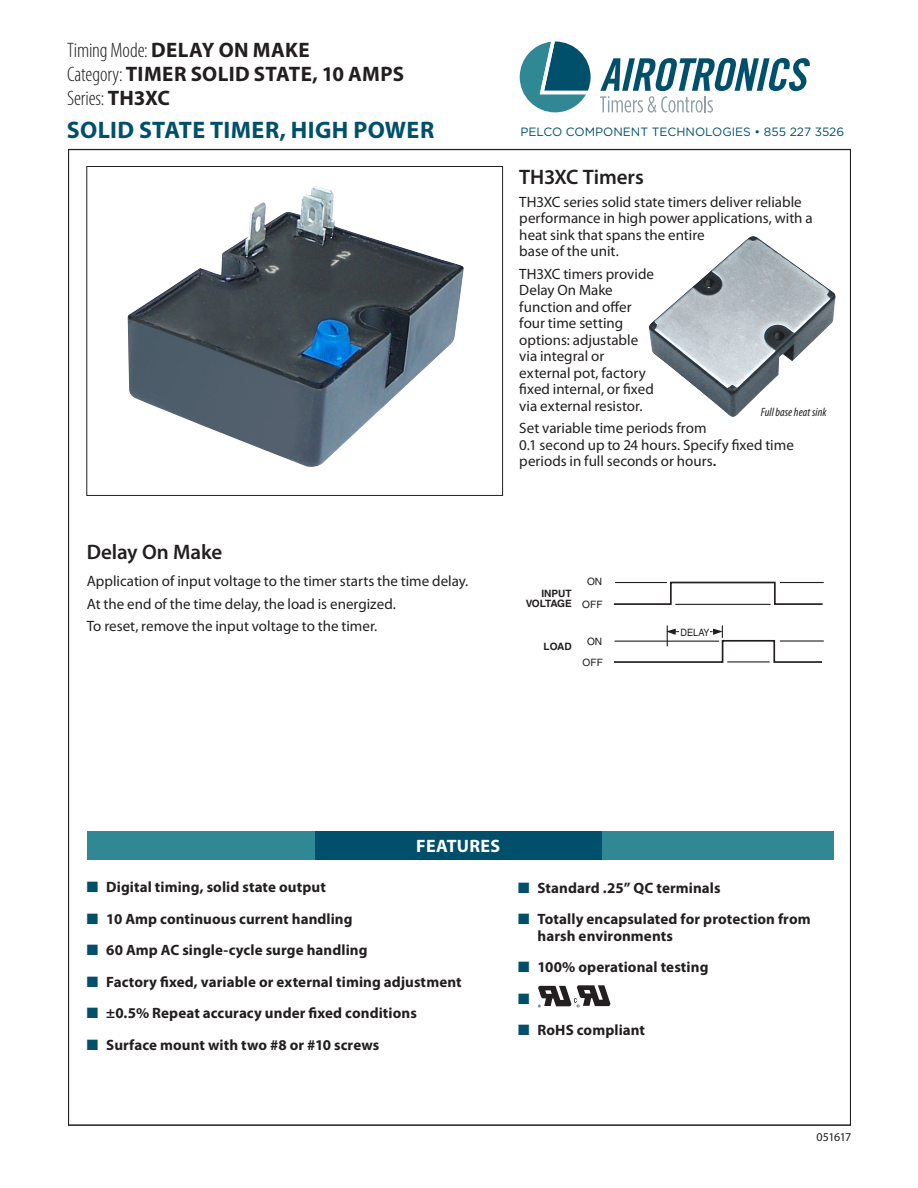
<style>
.page{position:relative;width:918px;height:1188px;background:#fff}
.page>*{position:absolute;margin:0;border:0;box-sizing:border-box;transform-origin:0 0}
.t1{font:700 24px "Myriad Pro";letter-spacing:.015em;color:#00506b}
.t2{font:300 condensed 21px "Myriad Pro";letter-spacing:-.005em;color:#231f20}
.t3{font:700 21px "Myriad Pro";letter-spacing:.015em;color:#231f20}
._2_LeftPar_10_11{font:600 21px "Myriad Pro";letter-spacing:-.005em;color:#231f20}
._5Bold10_11{font:700 18px "Myriad Pro";color:#fff}
._5Bold10_11-2{font:700 18px "Myriad Pro";letter-spacing:.02em;color:#fff}
._4Para10_13{font:15px/16.5px "Myriad Pro";color:#231f20}
.Features10__Bold{font:700 15px/16.5px "Myriad Pro";letter-spacing:.005em;color:#231f20}
.Features10__Bold-2{font:15px "Zapf Dingbats ITC";color:#00506b}
.FromInfoDoc{font:12px "Gotham";color:#00506b}
._5Bold10_11-3{font:italic condensed 12px "Myriad Pro";letter-spacing:.01em;color:#231f20}
._5Bold10_11-4{font:12px "Myriad Pro";letter-spacing:-.04em;color:#231f20}
.t4{font:700 10.2px/10.1px "Helvetica";color:#231f20;text-align:right}
.t5{font:10.2px/21.1px "Helvetica";color:#231f20;text-align:center}
.t6{font:10.2px "Helvetica";color:#231f20;scale:.9 1}
.s1{font-weight:700;font-stretch:normal}
.s2{font-weight:300;font-stretch:condensed}
.s3{font-weight:600}
.s4{color:#00506b}
</style>
<div class="page">
<div style="left:87px;top:831px;width:747px;height:29px;background:#318895"></div>
<div style="left:315px;top:831px;width:287px;height:29px;background:#00506b"></div>
<img style="left:574px;top:985px;width:36px;height:23px">
<img style="left:537px;top:985px;width:34px;height:22px">
<div style="left:86px;top:166px;width:417px;height:330px;border:1px solid #231f20"></div>
<img style="left:649px;top:236px;width:187px;height:181px">
<svg style="left:520px;top:42px;width:71px;height:70px"></svg>
<svg style="left:600px;top:58px;width:210px;height:55px"></svg>
<svg style="left:614px;top:625px;width:210px;height:38px"></svg>
<svg style="left:613px;top:581px;width:211px;height:24px"></svg>
<hr style="left:675px;top:604px;width:96px;height:1px;background:#231f20">
<hr style="left:615px;top:582px;width:52px;height:1px;background:#231f20">
<img style="left:128px;top:186px;width:336px;height:281px">
<p class="t2" style="left:67px;top:39px;width:244px">Timing Mode: <span class="s1">DELAY ON MAKE</span></p>
<p class="t3" style="left:67px;top:62px;width:339px"><span class="s2">Category:</span> TIMER SOLID STATE, 10 AMPS</p>
<p class="t2" style="left:67px;top:87px;width:105px">Series: <span class="s1">TH3XC</span></p>
<p class="t1" style="left:67px;top:117px;width:369px">SOLID STATE TIMER, HIGH POWER</p>
<p class="_2_LeftPar_10_11" style="left:87px;top:540px;width:137px">Delay On Make</p>
<p class="_4Para10_13" style="left:87px;top:573px;width:383px">Application of input voltage to the timer starts the time delay.</p>
<p class="_4Para10_13" style="left:87px;top:596px;width:311px">At the end of the time delay, the load is energized.</p>
<p class="_4Para10_13" style="left:87px;top:618px;width:292px">To reset, remove the input voltage to the timer.</p>
<p class="FromInfoDoc" style="left:521px;top:124px;width:325px">PELCO COMPONENT TECHNOLOGIES • 855 227 3526</p>
<p class="_2_LeftPar_10_11" style="left:519px;top:166px;width:126px">TH3XC Timers</p>
<p class="_4Para10_13" style="left:519px;top:194px;width:295px">TH3XC series solid state timers deliver reliable performance in high power applications, with a heat sink that spans the entire<br>base of the unit.</p>
<p class="_4Para10_13" style="left:519px;top:266px;width:136px">TH3XC timers provide<br>Delay On Make function and offer four time setting options: adjustable via integral or external pot, factory fixed internal, or fixed via external resistor.</p>
<p class="_4Para10_13" style="left:519px;top:420px;width:276px">Set variable time periods from<br>0.1 second up to 24 hours. Specify fixed time periods in full seconds or hours<span class="s3">.</span></p>
<p class="_5Bold10_11-3" style="left:761px;top:405px;width:67px">Full base heat sink</p>
<p class="t4" style="left:526px;top:588px;width:48px">INPUT<br>VOLTAGE</p>
<p class="t5" style="left:587px;top:571px;width:17px">ON</p>
<p class="t5" style="left:582px;top:594px;width:22px">OFF</p>
<p class="t4" style="left:544px;top:641px;width:30px">LOAD</p>
<p class="t5" style="left:583px;top:631px;width:22px">ON<br>OFF</p>
<p class="t6" style="left:681px;top:627px;width:34px">DELAY</p>
<p class="_5Bold10_11" style="left:395px;top:836px;width:133px">SPECIFICATIONS</p>
<p class="_5Bold10_11-2" style="left:416px;top:836px;width:86px">FEATURES</p>
<p class="Features10__Bold" style="left:87px;top:879px;width:241px"><span class="s4">■</span> Digital timing, solid state output</p>
<p class="Features10__Bold" style="left:87px;top:911px;width:267px"><span class="s4">■</span> 10 Amp continuous current handling</p>
<p class="Features10__Bold" style="left:87px;top:942px;width:282px"><span class="s4">■</span> 60 Amp AC single-cycle surge handling</p>
<p class="Features10__Bold" style="left:87px;top:974px;width:376px"><span class="s4">■</span> Factory fixed, variable or external timing adjustment</p>
<p class="Features10__Bold" style="left:87px;top:1005px;width:332px"><span class="s4">■</span> ±0.5% Repeat accuracy under fixed conditions</p>
<p class="Features10__Bold" style="left:87px;top:1037px;width:294px"><span class="s4">■</span> Surface mount with two #8 or #10 screws</p>
<p class="Features10__Bold" style="left:518px;top:880px;width:204px"><span class="s4">■</span> Standard .25” QC terminals</p>
<p class="Features10__Bold" style="left:538px;top:911px;width:275px;text-indent:-20px"><span class="s4">■</span> Totally encapsulated for protection from harsh environments</p>
<p class="Features10__Bold" style="left:518px;top:959px;width:192px"><span class="s4">■</span> 100% operational testing</p>
<p class="Features10__Bold-2" style="left:518px;top:991px;width:13px">■</p>
<p class="Features10__Bold" style="left:518px;top:1022px;width:129px"><span class="s4">■</span> RoHS compliant</p>
<p class="_5Bold10_11-4" style="left:817px;top:1131px;width:36px">051617</p>
</div>
